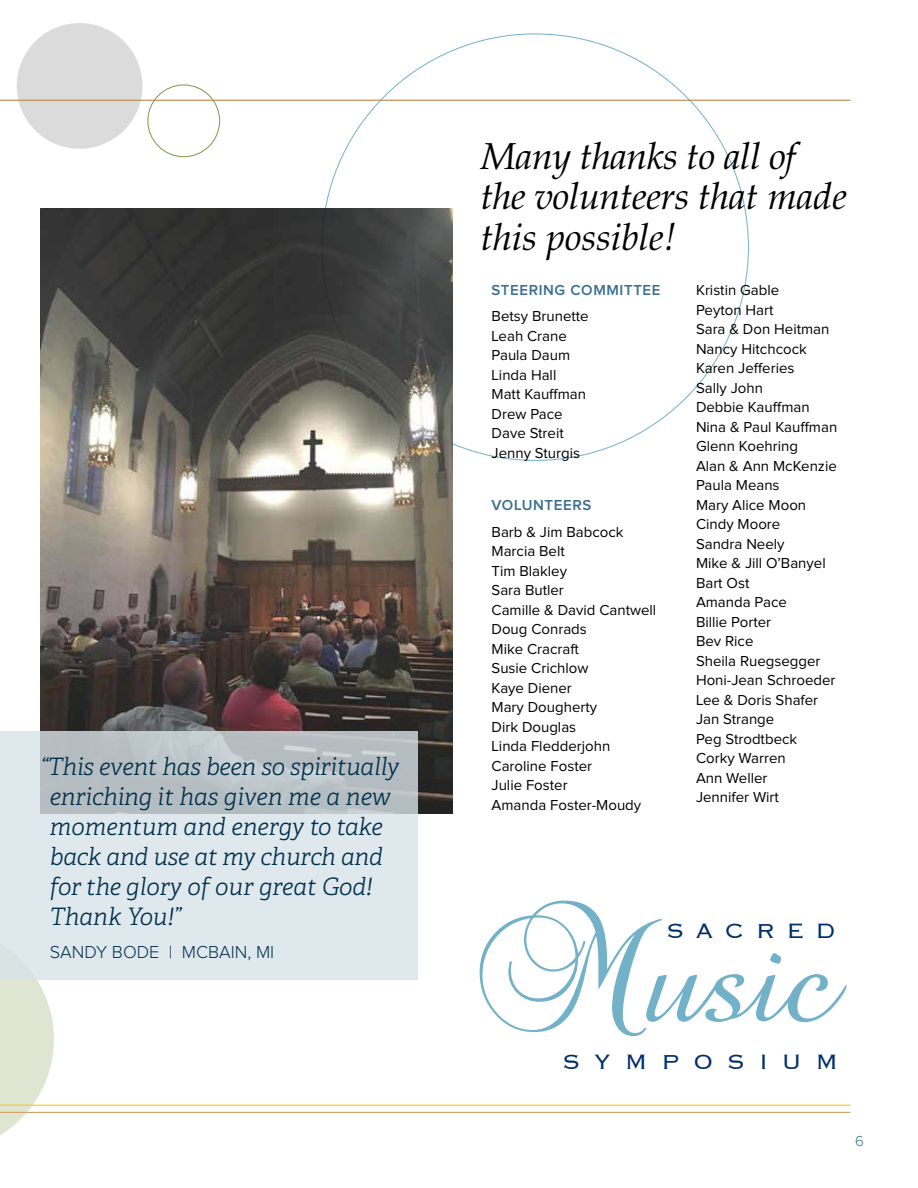
<style>
.page{position:relative;width:918px;height:1188px;background:#fff}
.page>*{position:absolute;margin:0;border:0;box-sizing:border-box;transform-origin:0 0}
.t1{font:134.25px "Brock Script";color:#72b1c8}
.t2{font:italic 37.5px/40.5px "Palatino LT Std";letter-spacing:-.01em;color:#000}
.t3{font:300 27px "Copperplate";letter-spacing:.51em;color:#002e6d}
.t4{font:italic 300 24px/30px "Adelle";letter-spacing:-.01em;color:#03324c}
.t5{font:300 18px "Proxima Nova";color:#03324c}
.t6{font:15px/19.5px "Proxima Nova";color:#000}
.t7{font:600 15px "Proxima Nova";letter-spacing:.04em;color:#396e8f}
.t8{font:300 15px "Proxima Nova";color:#396e8f}
</style>
<div class="page">
<div style="left:17px;top:23px;width:125px;height:126px;background:#dbdbdb;border-radius:50%"></div>
<div style="left:148px;top:85px;width:72px;height:72px;border:1px solid #7a9c49;border-radius:50%"></div>
<svg style="left:0;top:980px;width:70px;height:155px"></svg>
<hr style="left:0;top:1112px;width:850px;height:1px;background:#d59e60">
<hr style="left:0;top:1105px;width:850px;height:1px;background:#ffc222">
<hr style="left:0;top:100px;width:850px;height:1px;background:#ba8746">
<img style="left:40px;top:208px;width:412px;height:605px">
<svg style="left:0;top:732px;width:418px;height:248px;background:#d3dce1"></svg>
<h3 class="t4" style="left:50px;top:752px;width:351px;text-indent:-9px">“This event has been so spiritually enriching it has given me a new momentum and energy to take back and use at my church and for the glory of our great God!<br>Thank You!”</h3>
<p class="t5" style="left:50px;top:944px;width:226px">SANDY BODE | MCBAIN, MI</p>
<h2 class="t2" style="left:481px;top:136px;width:368px">Many thanks to all of the volunteers that made this possible!</h2>
<p class="t6" style="left:696px;top:281px;width:143px">Kristin Gable<br>Peyton Hart<br>Sara &amp; Don Heitman<br>Nancy Hitchcock<br>Karen Jefferies<br>Sally John<br>Debbie Kauffman<br>Nina &amp; Paul Kauffman<br>Glenn Koehring<br>Alan &amp; Ann McKenzie<br>Paula Means<br>Mary Alice Moon<br>Cindy Moore<br>Sandra Neely<br>Mike &amp; Jill O’Banyel<br>Bart Ost<br>Amanda Pace<br>Billie Porter<br>Bev Rice<br>Sheila Ruegsegger<br>Honi-Jean Schroeder<br>Lee &amp; Doris Shafer<br>Jan Strange<br>Peg Strodtbeck<br>Corky Warren<br>Ann Weller<br>Jennifer Wirt</p>
<p class="t7" style="left:492px;top:283px;width:170px">STEERING COMMITTEE</p>
<p class="t6" style="left:492px;top:307px;width:99px">Betsy Brunette<br>Leah Crane<br>Paula Daum<br>Linda Hall<br>Matt Kauffman<br>Drew Pace<br>Dave Streit<br>Jenny Sturgis</p>
<p class="t7" style="left:492px;top:499px;width:101px">VOLUNTEERS</p>
<p class="t6" style="left:492px;top:523px;width:166px">Barb &amp; Jim Babcock<br>Marcia Belt<br>Tim Blakley<br>Sara Butler<br>Camille &amp; David Cantwell<br>Doug Conrads<br>Mike Cracraft<br>Susie Crichlow<br>Kaye Diener<br>Mary Dougherty<br>Dirk Douglas<br>Linda Fledderjohn<br>Caroline Foster<br>Julie Foster<br>Amanda Foster-Moudy</p>
<h1 class="t1" style="left:472px;top:877px;width:364px">Music</h1>
<h3 class="t3" style="left:666px;top:913px;width:171px">SACRED</h3>
<h3 class="t3" style="left:562px;top:1044px;width:277px">SYMPOSIUM</h3>
<p class="t8" style="left:855px;top:1134px;width:10px">6</p>
</div>
